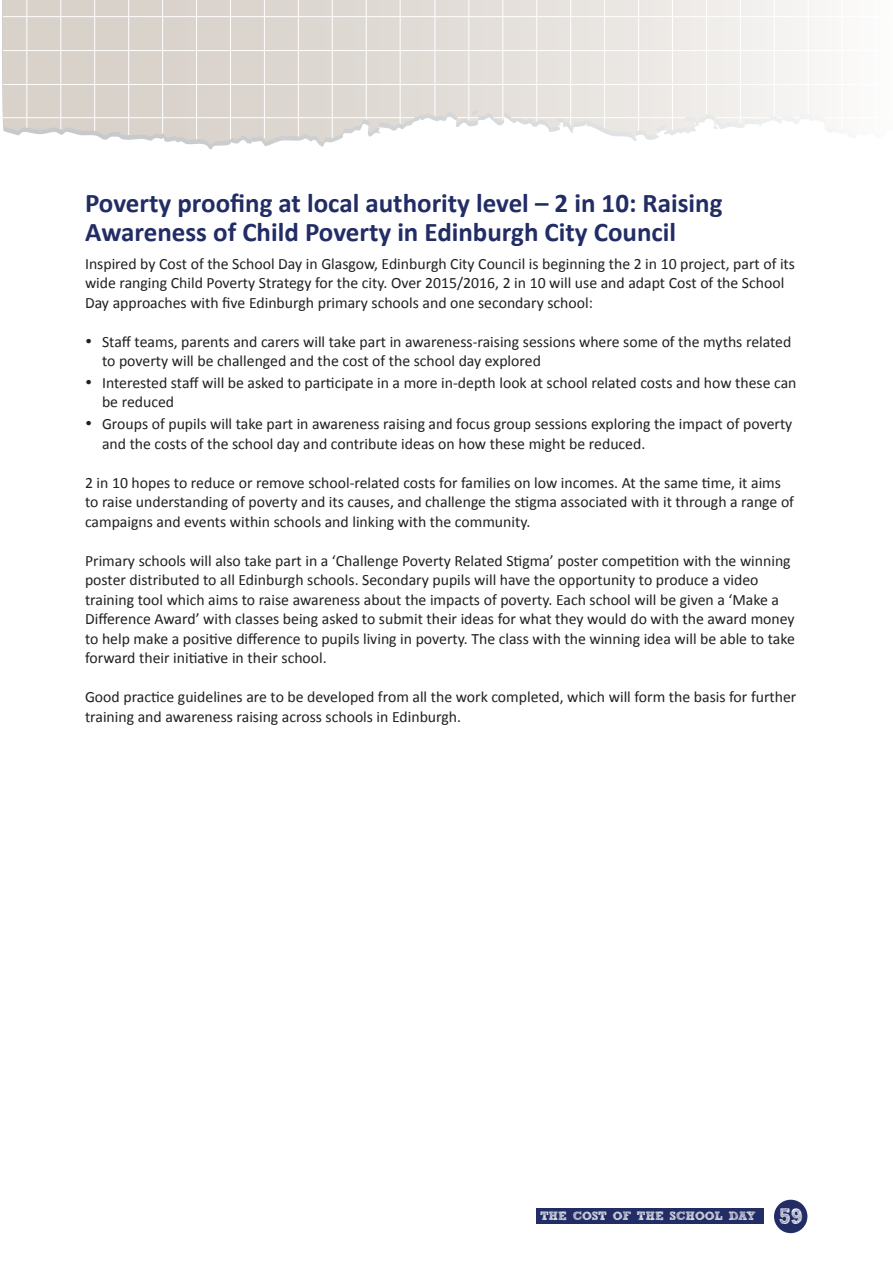
<style>
.page{position:relative;width:893px;height:1263px;background:#fff}
.page>*{position:absolute;margin:0;border:0;box-sizing:border-box;transform-origin:0 0}
.t1{font:700 27px/29.1px "Calibri";color:#222c65}
.t2{font:15.75px/19.5px "Calibri";color:#231f20}
.t3{font:700 12px "freeversion Sketch Block";letter-spacing:-.01em;color:#fff}
.s1{font-size:22.35px}
</style>
<div class="page">
<div style="left:536px;top:1208px;width:228px;height:16px;background:#222c65"></div>
<div style="left:774px;top:1200px;width:33px;height:33px;background:#222c65;border-radius:50%"></div>
<svg style="left:2px;top:0;width:825px;height:145px"></svg>
<hr style="left:435px;top:0;width:1px;height:116px;background:#fff">
<hr style="left:469px;top:0;width:1px;height:120px;background:#fff">
<hr style="left:503px;top:0;width:1px;height:120px;background:#fff">
<hr style="left:536px;top:0;width:1px;height:121px;background:#fff">
<hr style="left:570px;top:0;width:1px;height:125px;background:#fff">
<hr style="left:604px;top:0;width:1px;height:128px;background:#fff">
<hr style="left:638px;top:0;width:1px;height:131px;background:#fff">
<hr style="left:672px;top:0;width:1px;height:130px;background:#fff">
<hr style="left:706px;top:0;width:1px;height:114px;background:#fff">
<hr style="left:740px;top:0;width:1px;height:124px;background:#fff">
<hr style="left:774px;top:0;width:1px;height:116px;background:#fff">
<hr style="left:808px;top:0;width:1px;height:115px;background:#fff">
<hr style="left:3px;top:84px;width:890px;height:1px;background:#fff">
<hr style="left:3px;top:117px;width:412px;height:1px;background:#fff">
<svg style="left:457px;top:117px;width:22px;height:1px"></svg>
<hr style="left:511px;top:117px;width:175px;height:1px;background:#fff">
<hr style="left:715px;top:117px;width:55px;height:1px;background:#fff">
<hr style="left:823px;top:117px;width:70px;height:1px;background:#fff">
<hr style="left:3px;top:50px;width:890px;height:1px;background:#fff">
<hr style="left:3px;top:16px;width:890px;height:1px;background:#fff">
<hr style="left:27px;top:0;width:1px;height:128px;background:#fff">
<hr style="left:61px;top:0;width:1px;height:129px;background:#fff">
<hr style="left:94px;top:0;width:1px;height:131px;background:#fff">
<hr style="left:128px;top:0;width:1px;height:135px;background:#fff">
<hr style="left:162px;top:0;width:1px;height:133px;background:#fff">
<hr style="left:196px;top:0;width:1px;height:139px;background:#fff">
<hr style="left:230px;top:0;width:1px;height:139px;background:#fff">
<hr style="left:264px;top:0;width:1px;height:138px;background:#fff">
<hr style="left:298px;top:0;width:1px;height:137px;background:#fff">
<hr style="left:400px;top:0;width:1px;height:124px;background:#fff">
<hr style="left:366px;top:0;width:1px;height:119px;background:#fff">
<hr style="left:332px;top:0;width:1px;height:138px;background:#fff">
<h1 class="t1" style="left:85px;top:187px;width:639px">Poverty proofing at local authority level – 2 in 10: Raising<br>Awareness of Child Poverty in Edinburgh City Council</h1>
<p class="t2" style="left:85px;top:253px;width:711px">Inspired by Cost of the School Day in Glasgow, Edinburgh City Council is beginning the 2 in 10 project, part of its wide ranging Child Poverty Strategy for the city. Over 2015/2016, 2 in 10 will use and adapt Cost of the School<br>Day approaches with five Edinburgh primary schools and one secondary school:</p>
<p class="t2" style="left:102px;top:331px;width:691px;text-indent:-17px">• Staff teams, parents and carers will take part in awareness-raising sessions where some of the myths related to poverty will be challenged and the cost of the school day explored</p>
<p class="t2" style="left:102px;top:372px;width:696px;text-indent:-17px">• Interested staff will be asked to participate in a more in-depth look at school related costs and how these can be reduced</p>
<p class="t2" style="left:102px;top:413px;width:692px;text-indent:-17px">• Groups of pupils will take part in awareness raising and focus group sessions exploring the impact of poverty and the costs of the school day and contribute ideas on how these might be reduced.</p>
<p class="t2" style="left:85px;top:472px;width:710px">2 in 10 hopes to reduce or remove school-related costs for families on low incomes. At the same time, it aims to raise understanding of poverty and its causes, and challenge the stigma associated with it through a range of campaigns and events within schools and linking with the community.</p>
<p class="t2" style="left:85px;top:550px;width:711px">Primary schools will also take part in a ‘Challenge Poverty Related Stigma’ poster competition with the winning poster distributed to all Edinburgh schools. Secondary pupils will have the opportunity to produce a video training tool which aims to raise awareness about the impacts of poverty. Each school will be given a ‘Make a Difference Award’ with classes being asked to submit their ideas for what they would do with the award money to help make a positive difference to pupils living in poverty. The class with the winning idea will be able to take forward their initiative in their school.</p>
<p class="t2" style="left:85px;top:686px;width:713px">Good practice guidelines are to be developed from all the work completed, which will form the basis for further training and awareness raising across schools in Edinburgh.</p>
<p class="t3" style="left:540px;top:1211px;width:264px">THE COST OF THE SCHOOL DAY <span class="s1">59</span></p>
</div>
